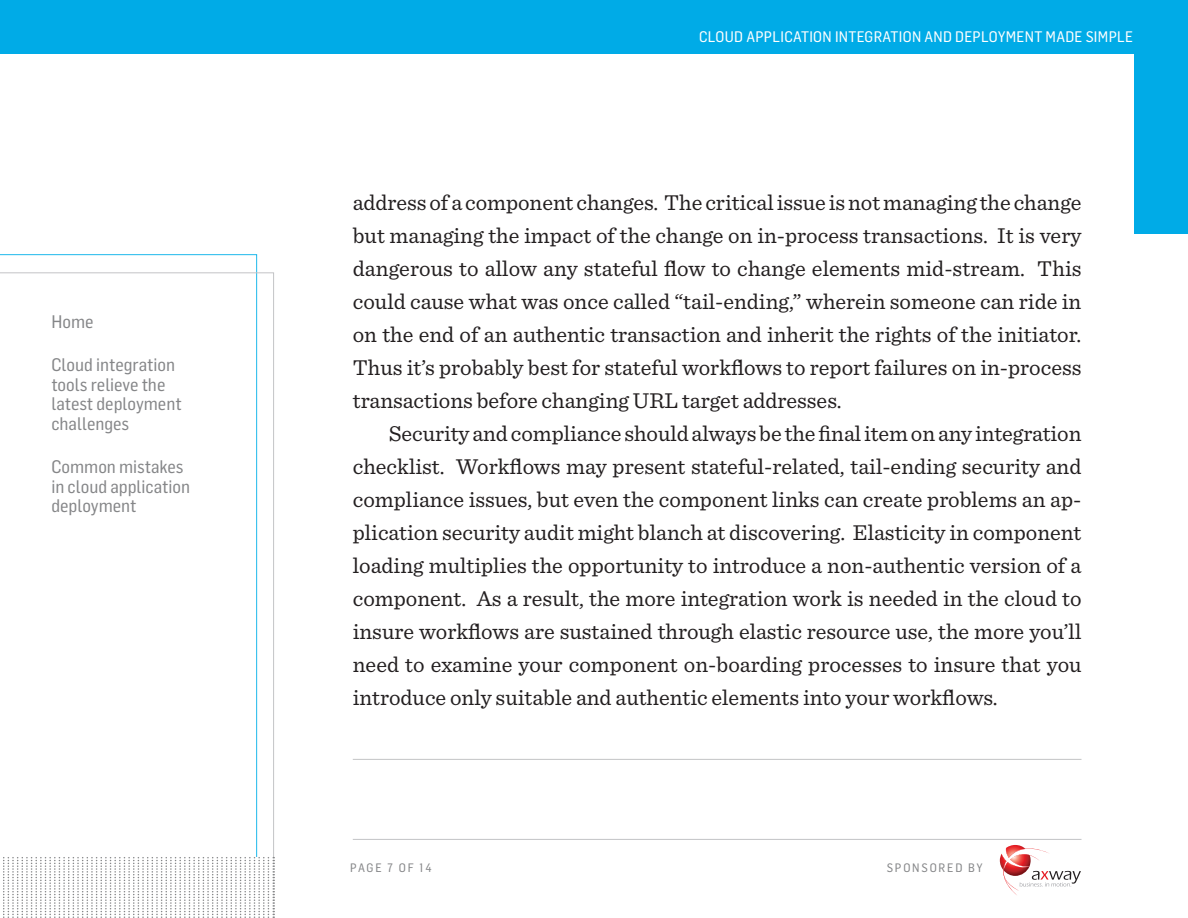
<style>
.page{position:relative;width:1188px;height:918px;background:#fff}
.page>*{position:absolute;margin:0;border:0;box-sizing:border-box;transform-origin:0 0}
.body_copy-last_parag{font:22.5px/33px "Sentinel";color:#231f20;text-align:justify}
.body_copy{font:22.5px/33px "Sentinel";color:#231f20;text-align:justify}
.t1{font:17.85px/19.5px "Flama Semicondensed Basic";color:#858688}
.t2{font:15px "Flama Semicondensed Basic";letter-spacing:.02em;color:#fff}
.t3{font:12px "Flama Semicondensed Basic";letter-spacing:.15em;color:#858688}
</style>
<div class="page">
<svg style="left:0;top:272px;width:274px;height:585px"></svg>
<hr style="left:353px;top:839px;width:728px;height:1px;background:#c3c4c6">
<svg style="left:1000px;top:845px;width:81px;height:50px"></svg>
<div style="left:1134px;top:0;width:54px;height:234px;background:#00abe7"></div>
<div style="left:0;top:0;width:1188px;height:54px;background:#00abe7"></div>
<svg style="left:3px;top:857px;width:271px;height:61px"></svg>
<hr style="left:353px;top:759px;width:728px;height:1px;background:#c3c4c6">
<p class="t1" style="left:51px;top:311px;width:44px">Home</p>
<p class="t1" style="left:51px;top:354px;width:132px">Cloud integration tools relieve the latest deployment challenges</p>
<p class="t1" style="left:51px;top:456px;width:140px">Common mistakes in cloud application deployment</p>
<p class="t2" style="left:699px;top:27px;width:436px">CLOUD APPLICATION INTEGRATION AND DEPLOYMENT MADE SIMPLE</p>
<p class="body_copy" style="left:353px;top:185px;width:730px">address of a component changes. The critical issue is not managing the change but managing the impact of the change on in-process transactions. It is very dangerous to allow any stateful flow to change elements mid-stream. This could cause what was once called “tail-ending,” wherein someone can ride in on the end of an authentic transaction and inherit the rights of the initiator.<br>Thus it’s probably best for stateful workflows to report failures on in-process transactions before changing URL target addresses.</p>
<p class="body_copy-last_parag" style="left:353px;top:416px;width:730px;text-indent:36px">Security and compliance should always be the final item on any integration checklist. Workflows may present stateful-related, tail-ending security and compliance issues, but even the component links can create problems an ap&shy;plication security audit might blanch at discovering. Elasticity in component loading multiplies the opportunity to introduce a non-authentic version of a component. As a result, the more integration work is needed in the cloud to insure workflows are sustained through elastic resource use, the more you’ll need to examine your component on-boarding processes to insure that you introduce only suitable and authentic elements into your workflows.</p>
<p class="t3" style="left:350px;top:860px;width:83px">PAGE 7 OF 14</p>
<p class="t3" style="left:887px;top:860px;width:98px">SPONSORED BY</p>
</div>
